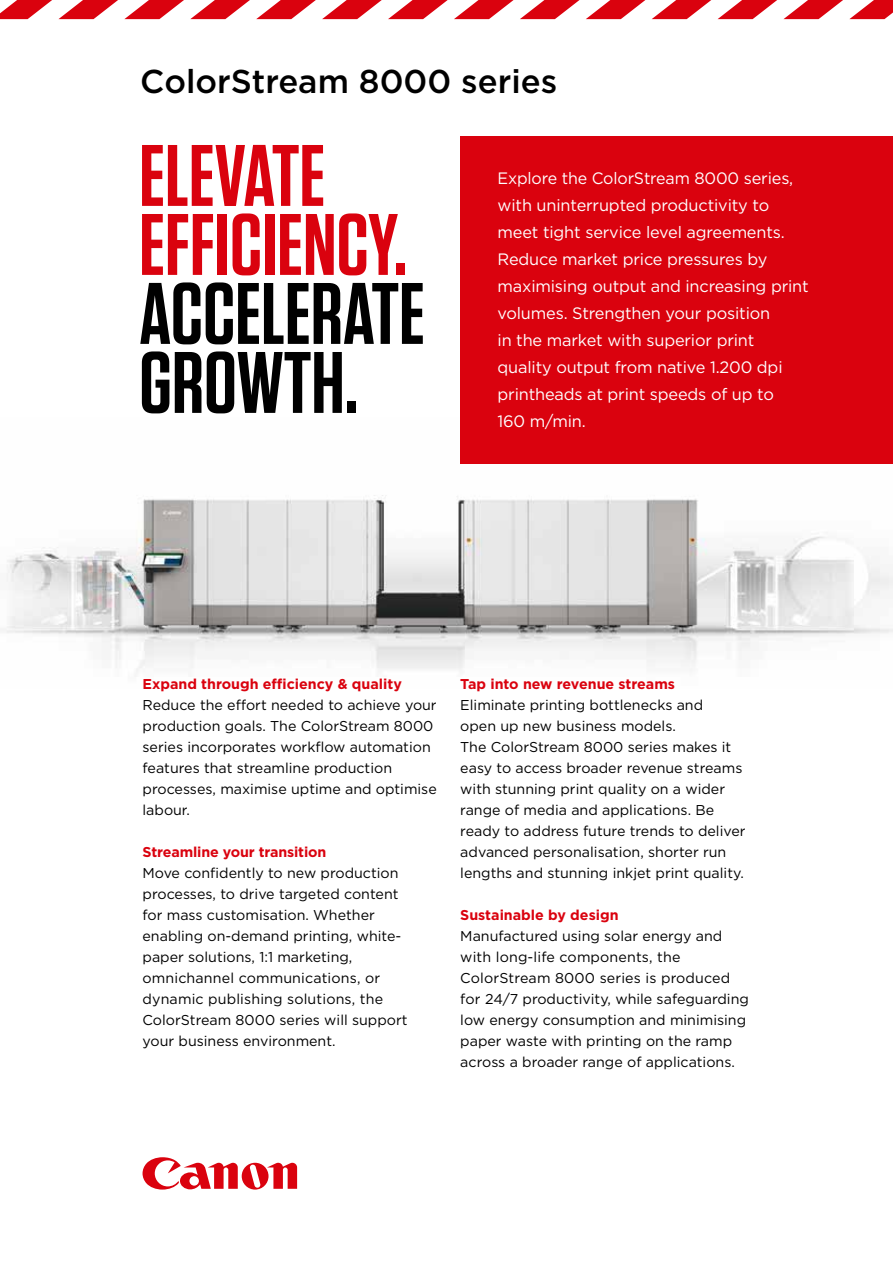
<style>
.page{position:relative;width:893px;height:1263px;background:#fff}
.page>*{position:absolute;margin:0;border:0;box-sizing:border-box;transform-origin:0 0}
.t1{font:600 87px/69px "Tungsten";color:#da020e}
.t2{font:600 87px/69px "Tungsten";color:#000}
.t3{font:500 33px "Gotham";color:#000}
.t4{font:16.5px/27px "Gotham";letter-spacing:-.01em;color:#fff}
.t5{font:14.25px/21px "Gotham";color:#000}
.t6{font:700 14.25px "Gotham";color:#da020e}
</style>
<div class="page">
<img style="left:0;top:495px;width:893px;height:177px">
<svg style="left:143px;top:1157px;width:154px;height:32px"></svg>
<div style="left:460px;top:136px;width:433px;height:328px;background:#da020e"></div>
<svg style="left:849px;top:0;width:44px;height:19px"></svg>
<svg style="left:784px;top:0;width:59px;height:19px"></svg>
<svg style="left:718px;top:0;width:59px;height:19px"></svg>
<svg style="left:652px;top:0;width:59px;height:19px"></svg>
<svg style="left:586px;top:0;width:59px;height:19px"></svg>
<svg style="left:520px;top:0;width:59px;height:19px"></svg>
<svg style="left:454px;top:0;width:60px;height:19px"></svg>
<svg style="left:388px;top:0;width:60px;height:19px"></svg>
<svg style="left:322px;top:0;width:60px;height:19px"></svg>
<svg style="left:256px;top:0;width:60px;height:19px"></svg>
<svg style="left:190px;top:0;width:60px;height:19px"></svg>
<svg style="left:124px;top:0;width:60px;height:19px"></svg>
<svg style="left:58px;top:0;width:60px;height:19px"></svg>
<svg style="left:0;top:0;width:52px;height:19px"></svg>
<h2 class="t3" style="left:140px;top:60px;width:418px">ColorStream 8000 series</h2>
<h1 class="t1" style="left:139px;top:143px;width:269px">ELEVATE<br>EFFICIENCY.</h1>
<h1 class="t2" style="left:139px;top:281px;width:287px">ACCELERATE<br>GROWTH.</h1>
<p class="t4" style="left:497px;top:165px;width:313px">Explore the ColorStream 8000 series, with uninterrupted productivity to meet tight service level agreements.<br>Reduce market price pressures by maximising output and increasing print volumes. Strengthen your position<br>in the market with superior print quality output from native 1.200 dpi printheads at print speeds of up to<br>160 m/min.</p>
<p class="t6" style="left:143px;top:674px;width:261px">Expand through efficiency &amp; quality</p>
<p class="t5" style="left:143px;top:694px;width:296px">Reduce the effort needed to achieve your production goals. The ColorStream 8000 series incorporates workflow automation features that streamline production processes, maximise uptime and optimise labour.</p>
<p class="t6" style="left:143px;top:842px;width:185px">Streamline your transition</p>
<p class="t5" style="left:143px;top:862px;width:267px">Move confidently to new production processes, to drive targeted content for mass customisation. Whether enabling on-demand printing, white&shy;paper solutions, 1:1 marketing, omnichannel communications, or dynamic publishing solutions, the ColorStream 8000 series will support your business environment.</p>
<p class="t6" style="left:460px;top:674px;width:216px">Tap into new revenue streams</p>
<p class="t5" style="left:460px;top:694px;width:287px">Eliminate printing bottlenecks and<br>open up new business models.<br>The ColorStream 8000 series makes it easy to access broader revenue streams with stunning print quality on a wider range of media and applications. Be ready to address future trends to deliver advanced personalisation, shorter run lengths and stunning inkjet print quality.</p>
<p class="t6" style="left:460px;top:905px;width:160px">Sustainable by design</p>
<p class="t5" style="left:460px;top:925px;width:290px">Manufactured using solar energy and with long-life components, the ColorStream 8000 series is produced for 24/7 productivity, while safeguarding low energy consumption and minimising paper waste with printing on the ramp across a broader range of applications.</p>
</div>
